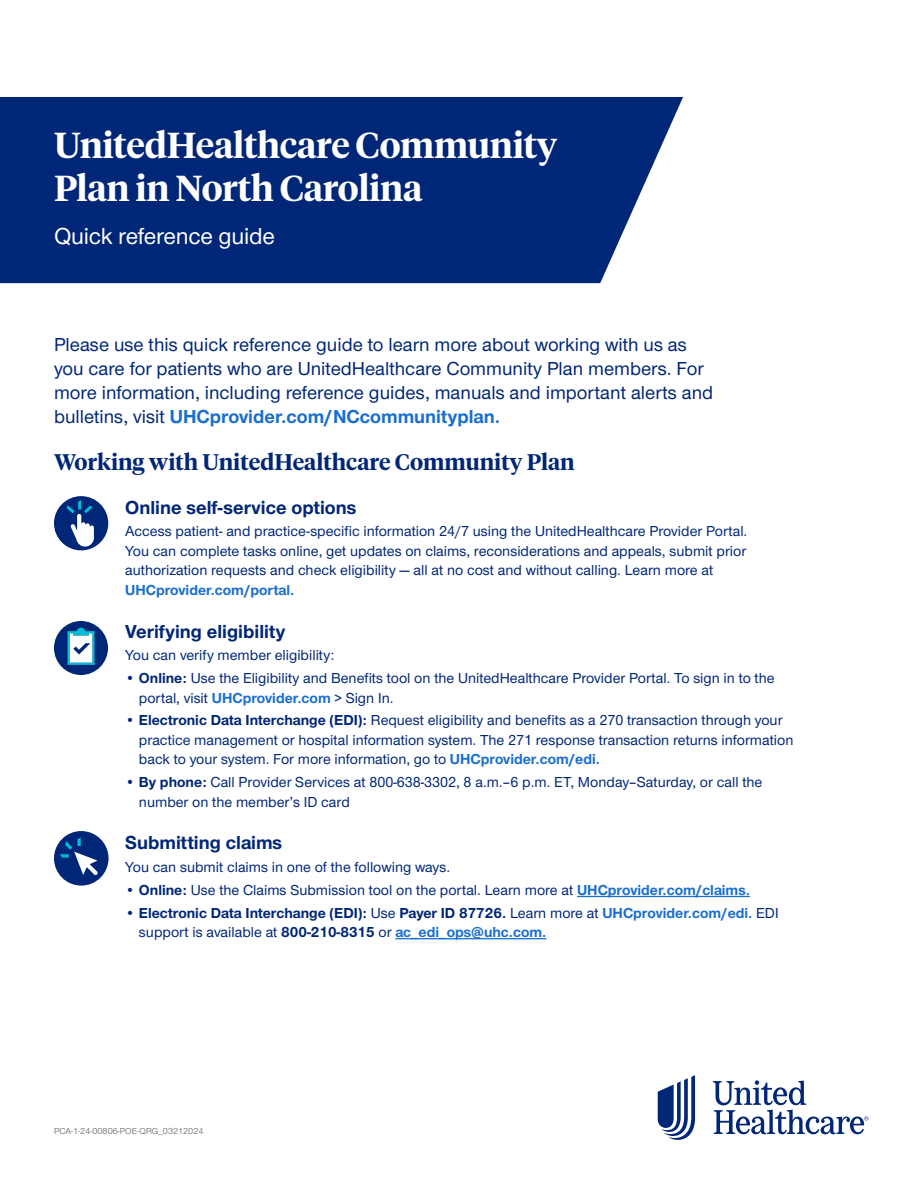
<style>
.page{position:relative;width:918px;height:1188px;background:#fff}
.page>*{position:absolute;margin:0;border:0;box-sizing:border-box;transform-origin:0 0}
.t1{font:600 36px/43.2px "UHC Serif Headline";letter-spacing:-.01em;color:#fff}
.t2{font:500 24px "UHC Sans";letter-spacing:-.01em;color:#fff}
.t3{font:600 22.5px "UHC Serif Headline";color:#002677}
.t4{font:500 19.5px/24px "UHC Sans";color:#002677}
.t5{font:700 19.5px "UHC Sans";color:#002677}
.t6{font:500 15px/19.5px "UHC Sans";color:#002677}
.t7{font:700 15px/19.5px "UHC Sans";color:#002677}
.t8{font:700 15px "UHC Sans";color:#196ecf}
.t9{font:9px "UHC Sans";color:#5a5a5a}
.s1{font-weight:700;color:#196ecf}
.s2{font-weight:700}
.s3{font-weight:500}
.s4{color:#196ecf}
</style>
<div class="page">
<svg style="left:658px;top:1075px;width:37px;height:65px"></svg>
<svg style="left:713px;top:1080px;width:155px;height:54px"></svg>
<div style="left:0;top:97px;width:683px;height:186px;background:#002677"></div>
<hr style="left:577px;top:896px;width:173px;height:1px;background:#196ecf">
<hr style="left:395px;top:938px;width:151px;height:1px;background:#196ecf">
<div style="left:54px;top:496px;width:54px;height:54px;background:#002677;border-radius:50%"></div>
<svg style="left:67px;top:500px;width:27px;height:47px"></svg>
<div style="left:54px;top:621px;width:54px;height:54px;background:#002677;border-radius:50%"></div>
<svg style="left:68px;top:628px;width:27px;height:37px"></svg>
<div style="left:54px;top:831px;width:55px;height:55px;background:#002677;border-radius:50%"></div>
<svg style="left:60px;top:837px;width:38px;height:38px"></svg>
<h1 class="t1" style="left:54px;top:122px;width:505px">UnitedHealthcare Community<br>Plan in North Carolina</h1>
<h2 class="t2" style="left:54px;top:220px;width:223px">Quick reference guide</h2>
<p class="t4" style="left:54px;top:331px;width:661px">Please use this quick reference guide to learn more about working with us as you care for patients who are UnitedHealthcare Community Plan members. For more information, including reference guides, manuals and important alerts and bulletins, visit <span class="s1">UHCprovider.com/NCcommunityplan.</span></p>
<h3 class="t3" style="left:54px;top:446px;width:522px">Working with UnitedHealthcare Community Plan</h3>
<h3 class="t5" style="left:125px;top:494px;width:233px">Online self-service options</h3>
<p class="t6" style="left:125px;top:521px;width:624px;text-align:justify">Access patient- and practice-specific information 24/7 using the UnitedHealthcare Provider Portal.<br>You can complete tasks online, get updates on claims, reconsiderations and appeals, submit prior authorization requests and check eligibility — all at no cost and without calling. Learn more at</p>
<p class="t8" style="left:125px;top:580px;width:171px">UHCprovider.com/portal.</p>
<h3 class="t5" style="left:125px;top:618px;width:162px">Verifying eligibility</h3>
<p class="t6" style="left:125px;top:645px;width:211px">You can verify member eligibility:</p>
<p class="t6" style="left:139px;top:668px;width:637px;text-indent:-14px"><span class="s2">• Online:</span> Use the Eligibility and Benefits tool on the UnitedHealthcare Provider Portal. To sign in to the portal, visit <span class="s1">UHCprovider.com</span> &gt; Sign In.</p>
<p class="t6" style="left:139px;top:710px;width:656px;text-indent:-14px"><span class="s2">• Electronic Data Interchange (EDI):</span> Request eligibility and benefits as a 270 transaction through your practice management or hospital information system. The 271 response transaction returns information back to your system. For more information, go to <span class="s1">UHCprovider.com/edi.</span></p>
<p class="t6" style="left:139px;top:772px;width:625px;text-indent:-14px"><span class="s2">• By phone:</span> Call Provider Services at 800-638-3302, 8 a.m.–6 p.m. ET, Monday–Saturday, or call the number on the member’s ID card</p>
<h3 class="t5" style="left:125px;top:830px;width:159px">Submitting claims</h3>
<p class="t6" style="left:125px;top:857px;width:326px">You can submit claims in one of the following ways.</p>
<p class="t6" style="left:125px;top:880px;width:626px">• <span class="s2">Online:</span> Use the Claims Submission tool on the portal. Learn more at <span class="s1">UHCprovider.com/claims.</span></p>
<p class="t7" style="left:139px;top:902px;width:641px;text-indent:-14px"><span class="s3">•</span> Electronic Data Interchange (EDI): <span class="s3">Use</span> Payer ID 87726. <span class="s3">Learn more at</span> <span class="s4">UHCprovider.com/edi.</span> <span class="s3">EDI support is available at</span> 800-210-8315 <span class="s3">or</span> <span class="s4">ac_edi_ops@uhc.com.</span></p>
<p class="t9" style="left:54px;top:1125px;width:151px">PCA-1-24-00806-POE-QRG_03212024</p>
</div>
